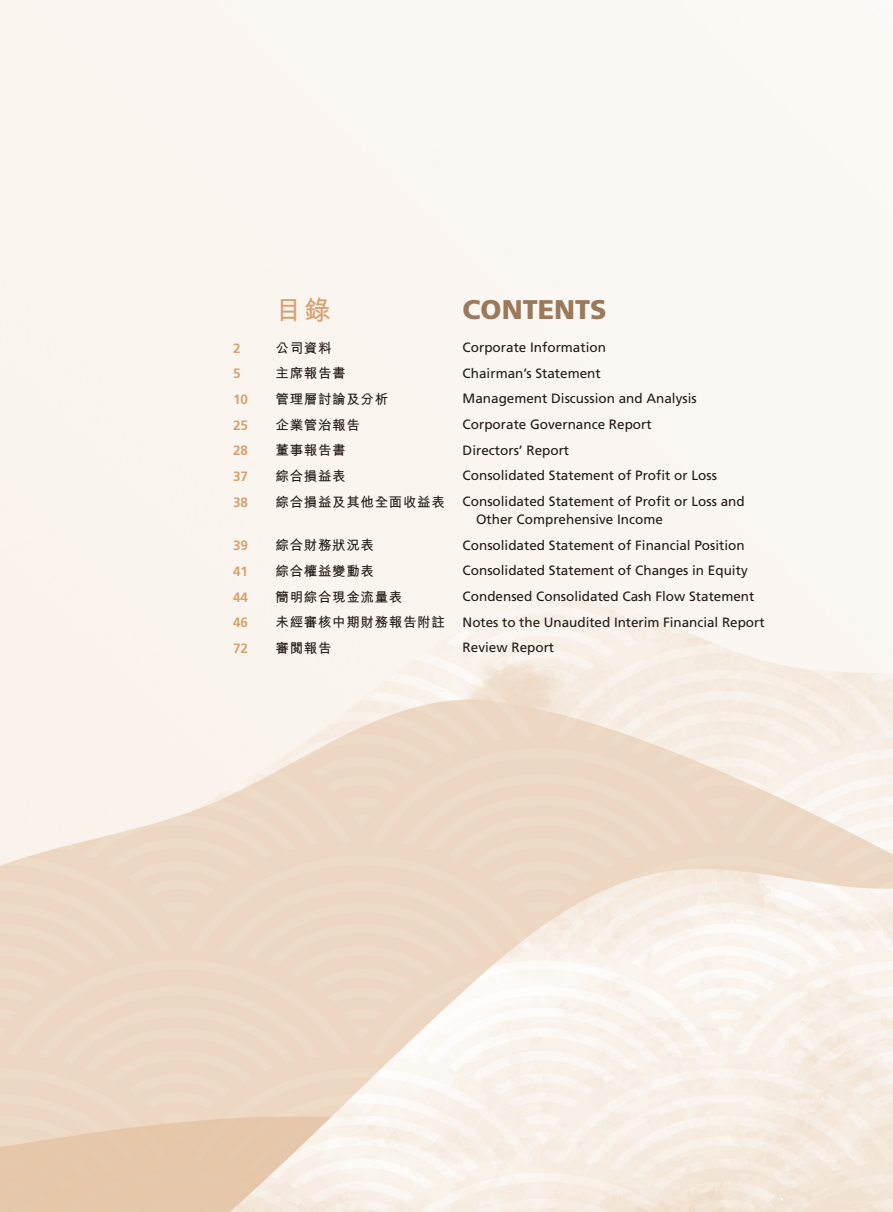
<style>
.page{position:relative;width:893px;height:1212px;background:#fff}
.page>*{position:absolute;margin:0;border:0;box-sizing:border-box;transform-origin:0 0}
.t1{font:900 27px "Frutiger LT Std";color:#9a7a5b}
.t2{font:700 27px "M Hei HK";color:#d5a272}
.t3{font:13.5px/18px "Frutiger LT Std";color:#231916}
.t4{font:700 13.5px "M Hei HK";letter-spacing:.05em;color:#231916}
.t5{font:700 13.5px "Frutiger LT Std";color:#d5a272}
</style>
<div class="page">
<h1 class="t2" style="left:276px;top:291px;width:57px">目錄</h1>
<h1 class="t1" style="left:463px;top:293px;width:146px">CONTENTS</h1>
<p class="t5" style="left:233px;top:340px;width:9px">2</p>
<p class="t4" style="left:276px;top:338px;width:58px">公司資料</p>
<p class="t3" style="left:463px;top:338px;width:145px">Corporate Information</p>
<p class="t5" style="left:233px;top:366px;width:9px">5</p>
<p class="t4" style="left:276px;top:364px;width:72px">主席報告書</p>
<p class="t3" style="left:463px;top:364px;width:140px">Chairman’s Statement</p>
<p class="t5" style="left:233px;top:391px;width:17px">10</p>
<p class="t4" style="left:276px;top:389px;width:114px">管理層討論及分析</p>
<p class="t3" style="left:463px;top:390px;width:236px">Management Discussion and Analysis</p>
<p class="t5" style="left:233px;top:417px;width:17px">25</p>
<p class="t4" style="left:276px;top:415px;width:86px">企業管治報告</p>
<p class="t3" style="left:463px;top:415px;width:191px">Corporate Governance Report</p>
<p class="t5" style="left:233px;top:443px;width:17px">28</p>
<p class="t4" style="left:276px;top:441px;width:72px">董事報告書</p>
<p class="t3" style="left:463px;top:441px;width:108px">Directors’ Report</p>
<p class="t5" style="left:233px;top:468px;width:17px">37</p>
<p class="t4" style="left:276px;top:466px;width:72px">綜合損益表</p>
<p class="t3" style="left:463px;top:467px;width:256px">Consolidated Statement of Profit or Loss</p>
<p class="t5" style="left:233px;top:494px;width:17px">38</p>
<p class="t4" style="left:276px;top:492px;width:171px">綜合損益及其他全面收益表</p>
<p class="t3" style="left:476px;top:492px;width:270px;text-indent:-13px">Consolidated Statement of Profit or Loss and<br>Other Comprehensive Income</p>
<p class="t5" style="left:233px;top:538px;width:17px">39</p>
<p class="t4" style="left:276px;top:535px;width:100px">綜合財務狀況表</p>
<p class="t3" style="left:463px;top:536px;width:284px">Consolidated Statement of Financial Position</p>
<p class="t5" style="left:233px;top:563px;width:17px">41</p>
<p class="t4" style="left:276px;top:561px;width:100px">綜合權益變動表</p>
<p class="t3" style="left:463px;top:562px;width:287px">Consolidated Statement of Changes in Equity</p>
<p class="t5" style="left:233px;top:589px;width:17px">44</p>
<p class="t4" style="left:276px;top:587px;width:128px">簡明綜合現金流量表</p>
<p class="t3" style="left:463px;top:587px;width:293px">Condensed Consolidated Cash Flow Statement</p>
<p class="t5" style="left:233px;top:615px;width:17px">46</p>
<p class="t4" style="left:276px;top:612px;width:171px">未經審核中期財務報告附註</p>
<p class="t3" style="left:463px;top:613px;width:303px">Notes to the Unaudited Interim Financial Report</p>
<p class="t5" style="left:233px;top:640px;width:17px">72</p>
<p class="t4" style="left:276px;top:638px;width:58px">審閱報告</p>
<p class="t3" style="left:463px;top:639px;width:93px">Review Report</p>
</div>
